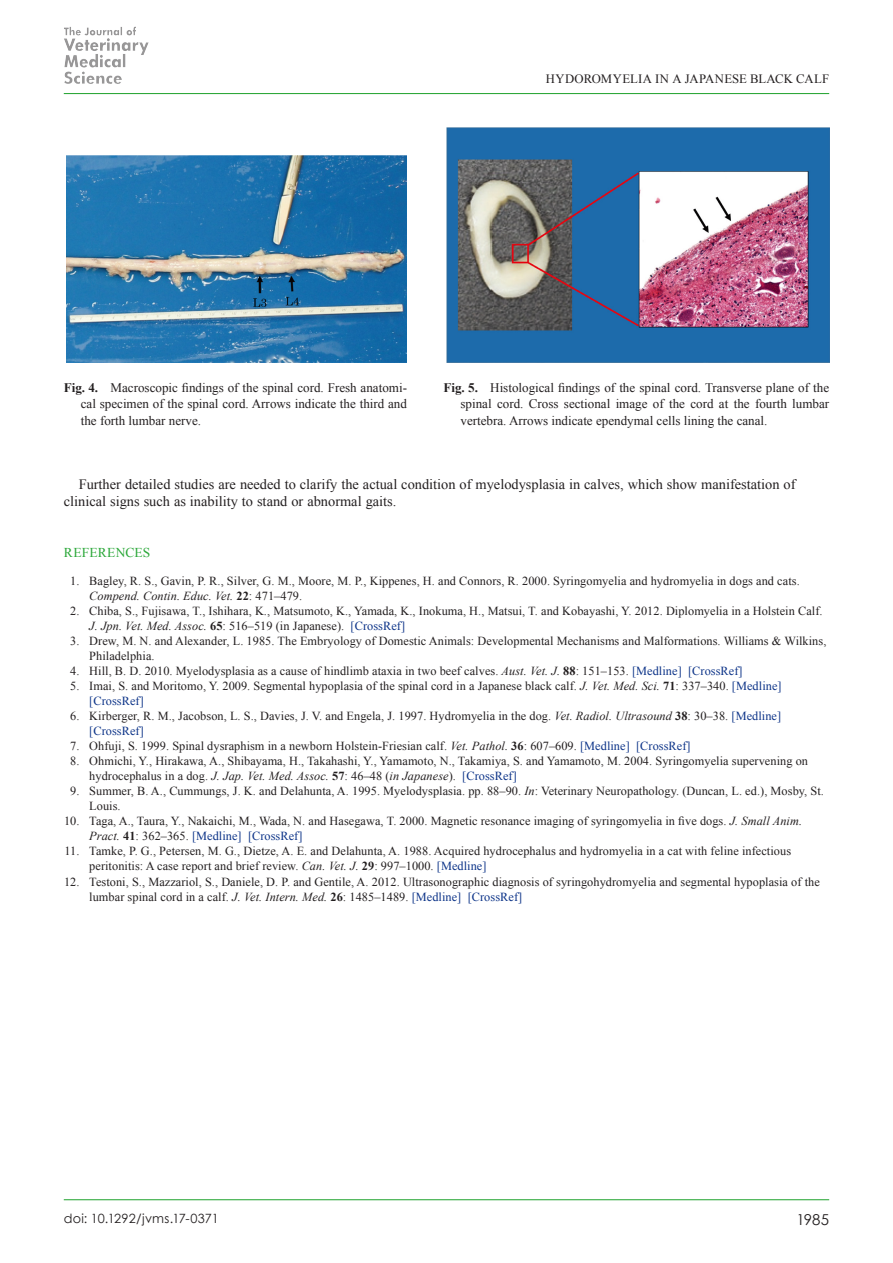
<style>
.page{position:relative;width:893px;height:1263px;background:#fff}
.page>*{position:absolute;margin:0;border:0;box-sizing:border-box;transform-origin:0 0}
.t1{font:15px "Century Gothic";color:#231f20}
.t2{font:14.25px/17.2px "Times New Roman";color:#231f20}
.t3{font:13.5px "Times New Roman";letter-spacing:.01em;color:#2aa738}
.t4{font:13.05px/16.5px "Times New Roman";color:#231f20;text-align:justify}
.t5{font:12.75px "Times New Roman";letter-spacing:.01em;color:#231f20}
.t6{font:12.75px "Century Gothic";letter-spacing:.02em;color:#231f20}
.t7{font:12.3px/15px "Times New Roman";letter-spacing:.005em;color:#231f20}
.s1{font-weight:700}
.s2{font-style:italic}
.s3{color:#0c3388}
</style>
<div class="page">
<img style="left:64px;top:27px;width:74px;height:24px">
<hr style="left:64px;top:93px;width:765px;height:1px;background:#2aa738">
<hr style="left:64px;top:1199px;width:765px;height:1px;background:#2aa738">
<img style="left:67px;top:156px;width:340px;height:207px">
<img style="left:446px;top:128px;width:383px;height:235px">
<p class="t5" style="left:546px;top:70px;width:285px">HYDOROMYELIA IN A JAPANESE BLACK CALF</p>
<p class="t4" style="left:81px;top:379px;width:328px;text-indent:-17px"><span class="s1">Fig. 4.</span> Macroscopic findings of the spinal cord. Fresh anatomi&shy;cal specimen of the spinal cord. Arrows indicate the third and the forth lumbar nerve.</p>
<p class="t4" style="left:460px;top:379px;width:370px;text-indent:-17px"><span class="s1">Fig. 5.</span> Histological findings of the spinal cord. Transverse plane of the spinal cord. Cross sectional image of the cord at the fourth lumbar vertebra. Arrows indicate ependymal cells lining the canal.</p>
<p class="t2" style="left:64px;top:475px;width:733px;text-indent:15px">Further detailed studies are needed to clarify the actual condition of myelodysplasia in calves, which show manifestation of clinical signs such as inability to stand or abnormal gaits.</p>
<p class="t3" style="left:64px;top:543px;width:88px">REFERENCES</p>
<p class="t7" style="left:89px;top:573px;width:712px;text-indent:-19px">1. Bagley, R. S., Gavin, P. R., Silver, G. M., Moore, M. P., Kippenes, H. and Connors, R. 2000. Syringomyelia and hydromyelia in dogs and cats.<br><span class="s2">Compend. Contin. Educ. Vet.</span> <span class="s1">22</span>: 471–479.</p>
<p class="t7" style="left:89px;top:603px;width:735px;text-indent:-19px">2. Chiba, S., Fujisawa, T., Ishihara, K., Matsumoto, K., Yamada, K., Inokuma, H., Matsui, T. and Kobayashi, Y. 2012. Diplomyelia in a Holstein Calf.<br><span class="s2">J. Jpn. Vet. Med. Assoc.</span> <span class="s1">65</span>: 516–519 (in Japanese). <span class="s3">[CrossRef]</span></p>
<p class="t7" style="left:89px;top:633px;width:739px;text-indent:-19px">3. Drew, M. N. and Alexander, L. 1985. The Embryology of Domestic Animals: Developmental Mechanisms and Malformations. Williams &amp; Wilkins,<br>Philadelphia.</p>
<p class="t7" style="left:70px;top:663px;width:674px">4. Hill, B. D. 2010. Myelodysplasia as a cause of hindlimb ataxia in two beef calves. <span class="s2">Aust. Vet. J.</span> <span class="s1">88</span>: 151–153. <span class="s3">[Medline] [CrossRef]</span></p>
<p class="t7" style="left:89px;top:679px;width:694px;text-indent:-19px">5. Imai, S. and Moritomo, Y. 2009. Segmental hypoplasia of the spinal cord in a Japanese black calf. <span class="s2">J. Vet. Med. Sci.</span> <span class="s1">71</span>: 337–340. <span class="s3">[Medline] [CrossRef]</span></p>
<p class="t7" style="left:89px;top:709px;width:693px;text-indent:-19px">6. Kirberger, R. M., Jacobson, L. S., Davies, J. V. and Engela, J. 1997. Hydromyelia in the dog. <span class="s2">Vet. Radiol. Ultrasound</span> <span class="s1">38</span>: 30–38. <span class="s3">[Medline] [CrossRef]</span></p>
<p class="t7" style="left:70px;top:739px;width:622px">7. Ohfuji, S. 1999. Spinal dysraphism in a newborn Holstein-Friesian calf. <span class="s2">Vet. Pathol.</span> <span class="s1">36</span>: 607–609. <span class="s3">[Medline] [CrossRef]</span></p>
<p class="t7" style="left:89px;top:754px;width:720px;text-indent:-19px">8. Ohmichi, Y., Hirakawa, A., Shibayama, H., Takahashi, Y., Yamamoto, N., Takamiya, S. and Yamamoto, M. 2004. Syringomyelia supervening on hydrocephalus in a dog. <span class="s2">J. Jap. Vet. Med. Assoc.</span> <span class="s1">57</span>: 46–48 (<span class="s2">in Japanese</span>). <span class="s3">[CrossRef]</span></p>
<p class="t7" style="left:89px;top:784px;width:736px;text-indent:-19px">9. Summer, B. A., Cummungs, J. K. and Delahunta, A. 1995. Myelodysplasia. pp. 88–90. <span class="s2">In</span>: Veterinary Neuropathology. (Duncan, L. ed.), Mosby, St.<br>Louis.</p>
<p class="t7" style="left:89px;top:814px;width:714px;text-indent:-25px">10. Taga, A., Taura, Y., Nakaichi, M., Wada, N. and Hasegawa, T. 2000. Magnetic resonance imaging of syringomyelia in five dogs. <span class="s2">J. Small Anim.<br>Pract.</span> <span class="s1">41</span>: 362–365. <span class="s3">[Medline] [CrossRef]</span></p>
<p class="t7" style="left:89px;top:844px;width:703px;text-indent:-25px">11. Tamke, P. G., Petersen, M. G., Dietze, A. E. and Delahunta, A. 1988. Acquired hydrocephalus and hydromyelia in a cat with feline infectious peritonitis: A case report and brief review. <span class="s2">Can. Vet. J.</span> <span class="s1">29</span>: 997–1000. <span class="s3">[Medline]</span></p>
<p class="t7" style="left:89px;top:874px;width:732px;text-indent:-25px">12. Testoni, S., Mazzariol, S., Daniele, D. P. and Gentile, A. 2012. Ultrasonographic diagnosis of syringohydromyelia and segmental hypoplasia of the lumbar spinal cord in a calf. <span class="s2">J. Vet. Intern. Med.</span> <span class="s1">26</span>: 1485–1489. <span class="s3">[Medline] [CrossRef]</span></p>
<p class="t6" style="left:64px;top:1209px;width:156px">doi: 10.1292/jvms.17-0371</p>
<p class="t1" style="left:796px;top:1209px;width:34px">1985</p>
</div>
